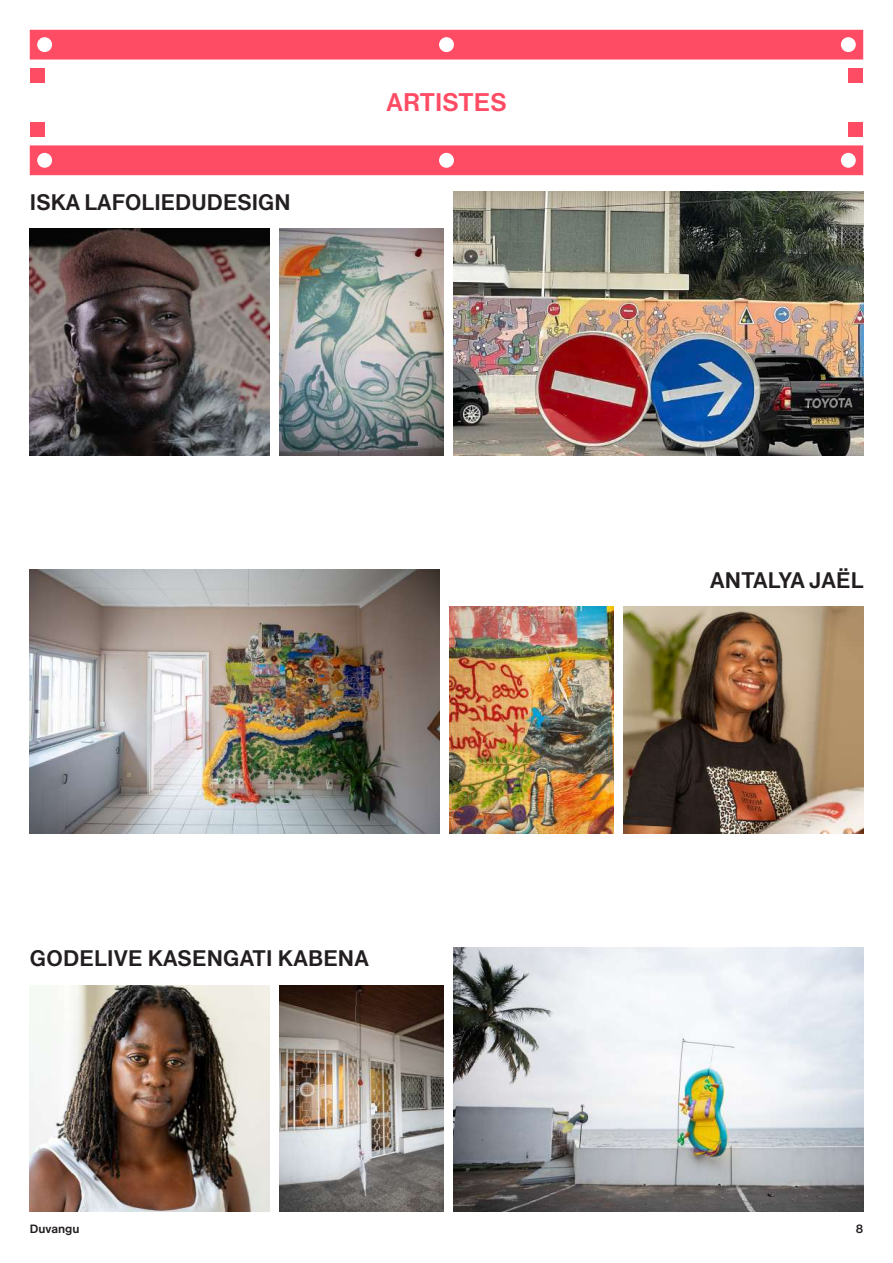
<style>
.page{position:relative;width:893px;height:1263px;background:#fff}
.page>*{position:absolute;margin:0;border:0;box-sizing:border-box;transform-origin:0 0}
.t1{font:500 25.5px "Antique Legacy";letter-spacing:.01em;color:#ff4c65}
.t2{font:500 22.5px "Antique Legacy";letter-spacing:.005em;color:#231f20}
.t3{font:500 12px "Antique Legacy";color:#231f20}
</style>
<div class="page">
<div style="left:30px;top:68px;width:15px;height:15px;background:#ff4c65"></div>
<div style="left:848px;top:68px;width:15px;height:15px;background:#ff4c65"></div>
<div style="left:30px;top:122px;width:15px;height:15px;background:#ff4c65"></div>
<div style="left:848px;top:122px;width:15px;height:15px;background:#ff4c65"></div>
<div style="left:30px;top:30px;width:833px;height:30px;background:#ff4c65"></div>
<div style="left:30px;top:145px;width:833px;height:30px;background:#ff4c65"></div>
<img style="left:454px;top:191px;width:409px;height:264px">
<img style="left:30px;top:229px;width:240px;height:226px">
<img style="left:280px;top:229px;width:164px;height:226px">
<img style="left:454px;top:947px;width:409px;height:265px">
<img style="left:30px;top:985px;width:240px;height:227px">
<img style="left:280px;top:985px;width:164px;height:227px">
<img style="left:30px;top:569px;width:409px;height:265px">
<img style="left:623px;top:607px;width:240px;height:227px">
<img style="left:449px;top:607px;width:164px;height:227px">
<p class="t2" style="left:30px;top:186px;width:262px">ISKA LAFOLIEDUDESIGN</p>
<p class="t1" style="left:386px;top:85px;width:122px">ARTISTES</p>
<p class="t2" style="left:30px;top:943px;width:341px">GODELIVE KASENGATI KABENA</p>
<p class="t2" style="left:710px;top:565px;width:155px">ANTALYA JAËL</p>
<p class="t3" style="left:30px;top:1221px;width:51px">Duvangu</p>
<p class="t3" style="left:856px;top:1221px;width:9px">8</p>
</div>
